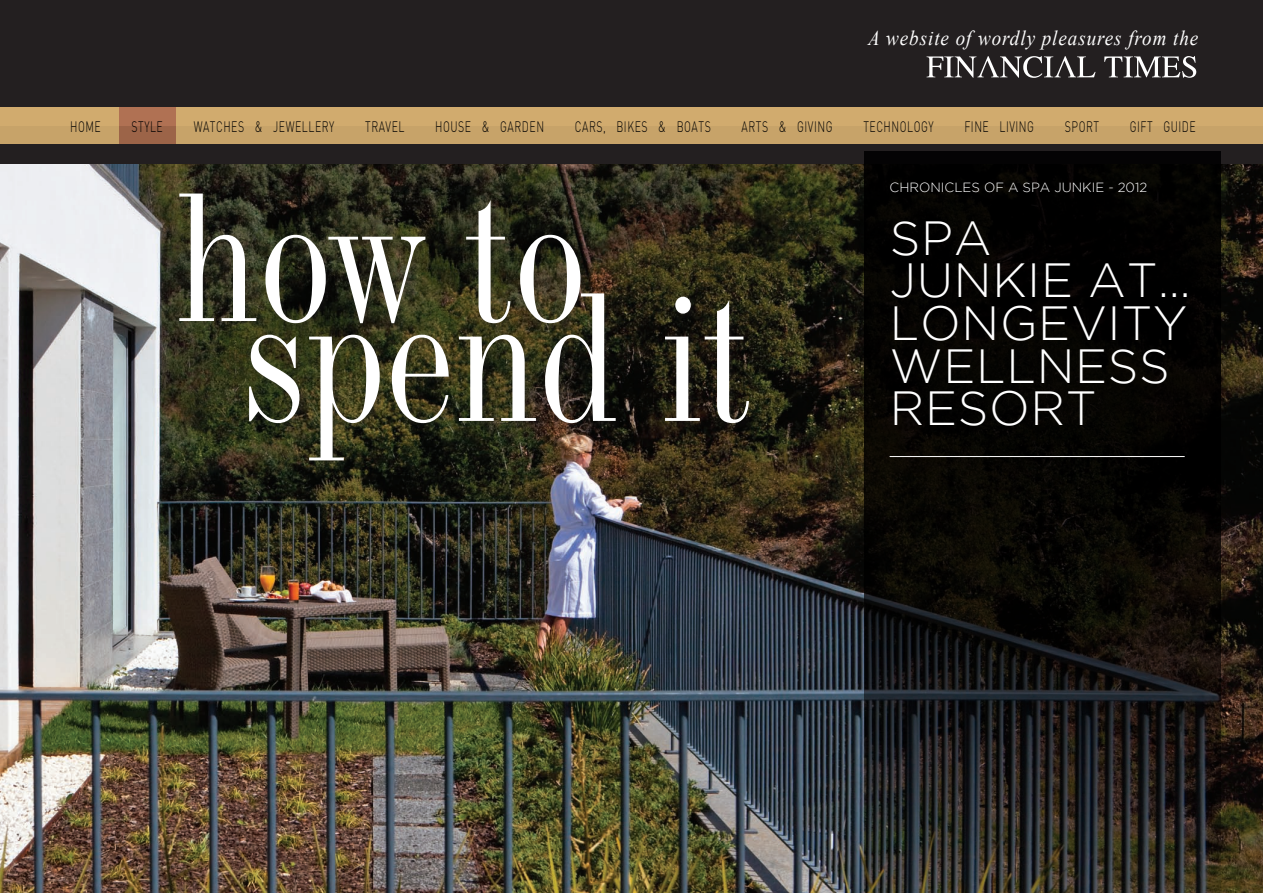
<style>
.page{position:relative;width:1263px;height:893px;background:#fff}
.page>*{position:absolute;margin:0;border:0;box-sizing:border-box;transform-origin:0 0}
.t1{font:179.25px "Industrial 736 BT";color:#fff;scale:.91 1}
.t2{font:300 47.85px/42.8px "Gotham";letter-spacing:.015em;color:#fff}
.t3{font:italic 21px "Times New Roman";letter-spacing:.05em;color:#fff;scale:.91 1}
.t4{font:300 15px "DIN";letter-spacing:.05em;color:#000;scale:.7 1}
.t5{font:300 13.35px "Gotham";color:#fff}
</style>
<div class="page">
<img style="left:0;top:163px;width:1263px;height:730px">
<div style="left:0;top:0;width:1263px;height:163px;background:#231f20"></div>
<div style="left:0;top:107px;width:1263px;height:37px;background:#d1ab6e"></div>
<div style="left:120px;top:107px;width:55px;height:37px;background:linear-gradient(to right,#a76b4e,#a76b4e)"></div>
<svg style="left:926px;top:56px;width:270px;height:22px"></svg>
<svg style="left:864px;top:151px;width:356px;height:742px;fill:#080704"></svg>
<hr style="left:890px;top:456px;width:295px;height:1px;background:#fff">
<div style="left:177px;top:192px;width:579px;height:276px;background:#231f20;opacity:.3"></div>
<h3 class="t3" style="left:868px;top:23px;width:364px">A website of wordly pleasures from the</h3>
<p class="t4" style="left:70px;top:118px;width:45px">HOME</p>
<p class="t4" style="left:132px;top:118px;width:46px">STYLE</p>
<p class="t4" style="left:194px;top:118px;width:203px">WATCHES &amp; JEWELLERY</p>
<p class="t4" style="left:365px;top:118px;width:58px">TRAVEL</p>
<p class="t4" style="left:435px;top:118px;width:157px">HOUSE &amp; GARDEN</p>
<p class="t4" style="left:575px;top:118px;width:196px">CARS, BIKES &amp; BOATS</p>
<p class="t4" style="left:741px;top:118px;width:132px">ARTS &amp; GIVING</p>
<p class="t4" style="left:863px;top:118px;width:102px">TECHNOLOGY</p>
<p class="t4" style="left:964px;top:118px;width:101px">FINE LIVING</p>
<p class="t4" style="left:1065px;top:118px;width:50px">SPORT</p>
<p class="t4" style="left:1130px;top:118px;width:96px">GIFT GUIDE</p>
<h1 class="t1" style="left:176px;top:145px;width:453px">how to</h1>
<h1 class="t1" style="left:241px;top:245px;width:563px">spend it</h1>
<p class="t5" style="left:890px;top:180px;width:39px">CHRONI</p>
<p class="t5" style="left:944px;top:180px;width:127px">CLES OF A SPA JUNKIE</p>
<p class="t5" style="left:1108px;top:180px;width:40px">- 2012</p>
<h2 class="t2" style="left:890px;top:216px;width:302px">SPA<br>JUNKIE AT…<br>LONGEVITY<br>WELLNESS<br>RESORT</h2>
</div>
